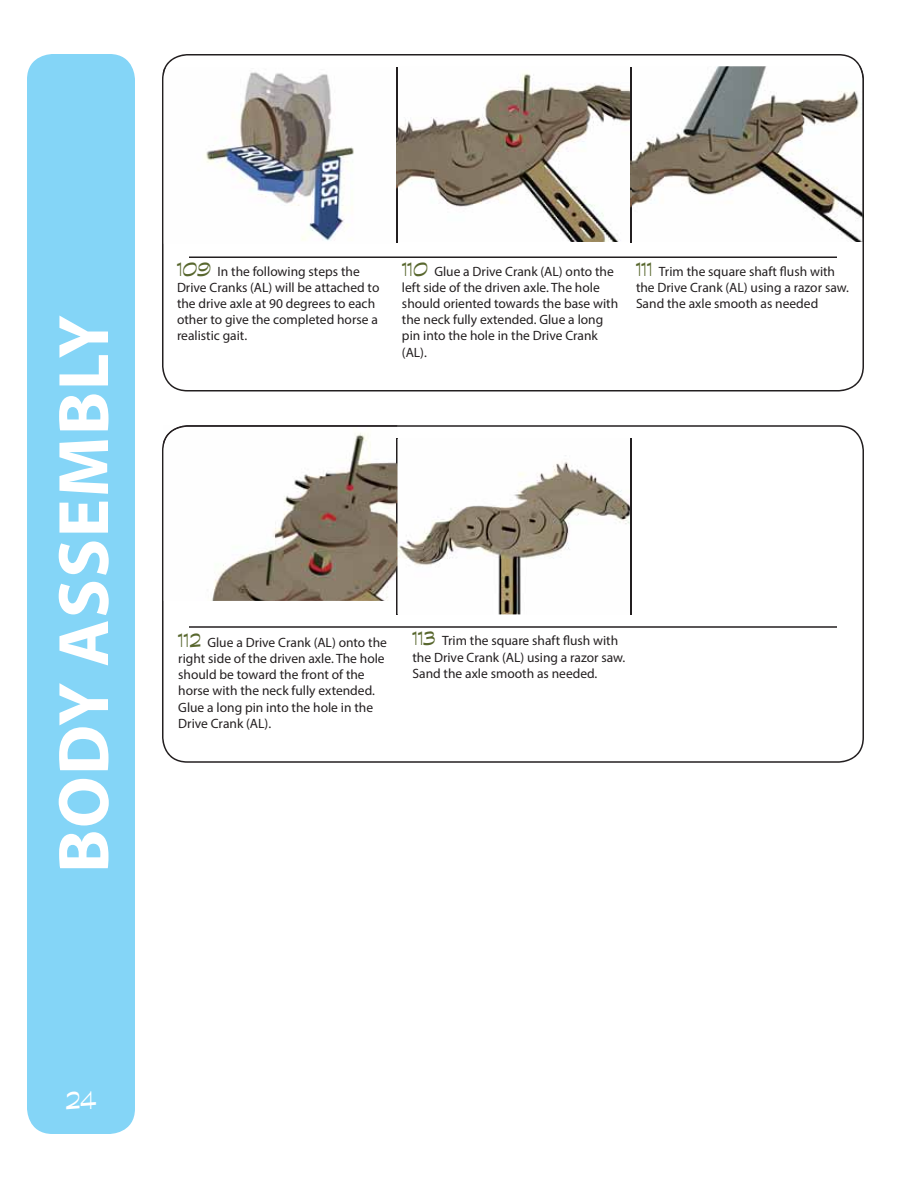
<style>
.page{position:relative;width:918px;height:1188px;background:#fff}
.page>*{position:absolute;margin:0;border:0;box-sizing:border-box;transform-origin:0 0}
.t1{font:700 72px "Myriad Pro";letter-spacing:.02em;color:#fff}
.t2{font:27px "Graphite Std";color:#fff}
.t3{font:13.5px/16.2px "Myriad Pro";color:#231f20}
.s1{font-family:"Graphite Std";font-size:21px;color:#58672e}
</style>
<div class="page">
<div style="left:27px;top:54px;width:108px;height:1080px;background:#84d5f7;border-radius:26px"></div>
<svg style="left:162px;top:425px;width:702px;height:338px"></svg>
<svg style="left:162px;top:54px;width:702px;height:338px"></svg>
<hr style="left:189px;top:256px;width:648px;height:2px;background:#231f20">
<hr style="left:189px;top:626px;width:648px;height:2px;background:#231f20">
<hr style="left:396px;top:68px;width:2px;height:175px;background:#231f20">
<hr style="left:396px;top:439px;width:2px;height:175px;background:#231f20">
<hr style="left:630px;top:68px;width:2px;height:175px;background:#231f20">
<img style="left:396px;top:66px;width:463px;height:176px">
<img style="left:397px;top:68px;width:1px;height:174px">
<img style="left:859px;top:66px;width:5px;height:176px">
<img style="left:630px;top:68px;width:2px;height:174px">
<img style="left:163px;top:425px;width:234px;height:176px">
<img style="left:396px;top:439px;width:1px;height:162px">
<img style="left:398px;top:439px;width:232px;height:175px">
<img style="left:630px;top:439px;width:2px;height:175px">
<img style="left:166px;top:68px;width:231px;height:176px">
<img style="left:163px;top:68px;width:3px;height:176px">
<h1 class="t1" style="left:41px;top:873px;width:559px;rotate:-90deg">BODY ASSEMBLY</h1>
<p class="t3" style="left:177px;top:264px;width:204px"><span class="s1">109</span> In the following steps the<br>Drive Cranks (AL) will be attached to the drive axle at 90 degrees to each other to give the completed horse a realistic gait.</p>
<p class="t3" style="left:402px;top:264px;width:218px"><span class="s1">110</span> Glue a Drive Crank (AL) onto the left side of the driven axle. The hole should oriented towards the base with the neck fully extended. Glue a long pin into the hole in the Drive Crank (AL).</p>
<p class="t3" style="left:636px;top:264px;width:214px"><span class="s1">111</span> Trim the square shaft flush with the Drive Crank (AL) using a razor saw.<br>Sand the axle smooth as needed</p>
<p class="t3" style="left:178px;top:635px;width:210px"><span class="s1">112</span> Glue a Drive Crank (AL) onto the right side of the driven axle. The hole should be toward the front of the horse with the neck fully extended.<br>Glue a long pin into the hole in the<br>Drive Crank (AL).</p>
<p class="t3" style="left:413px;top:634px;width:214px"><span class="s1">113</span> Trim the square shaft flush with the Drive Crank (AL) using a razor saw.<br>Sand the axle smooth as needed.</p>
<h2 class="t2" style="left:65px;top:1084px;width:33px">24</h2>
</div>
